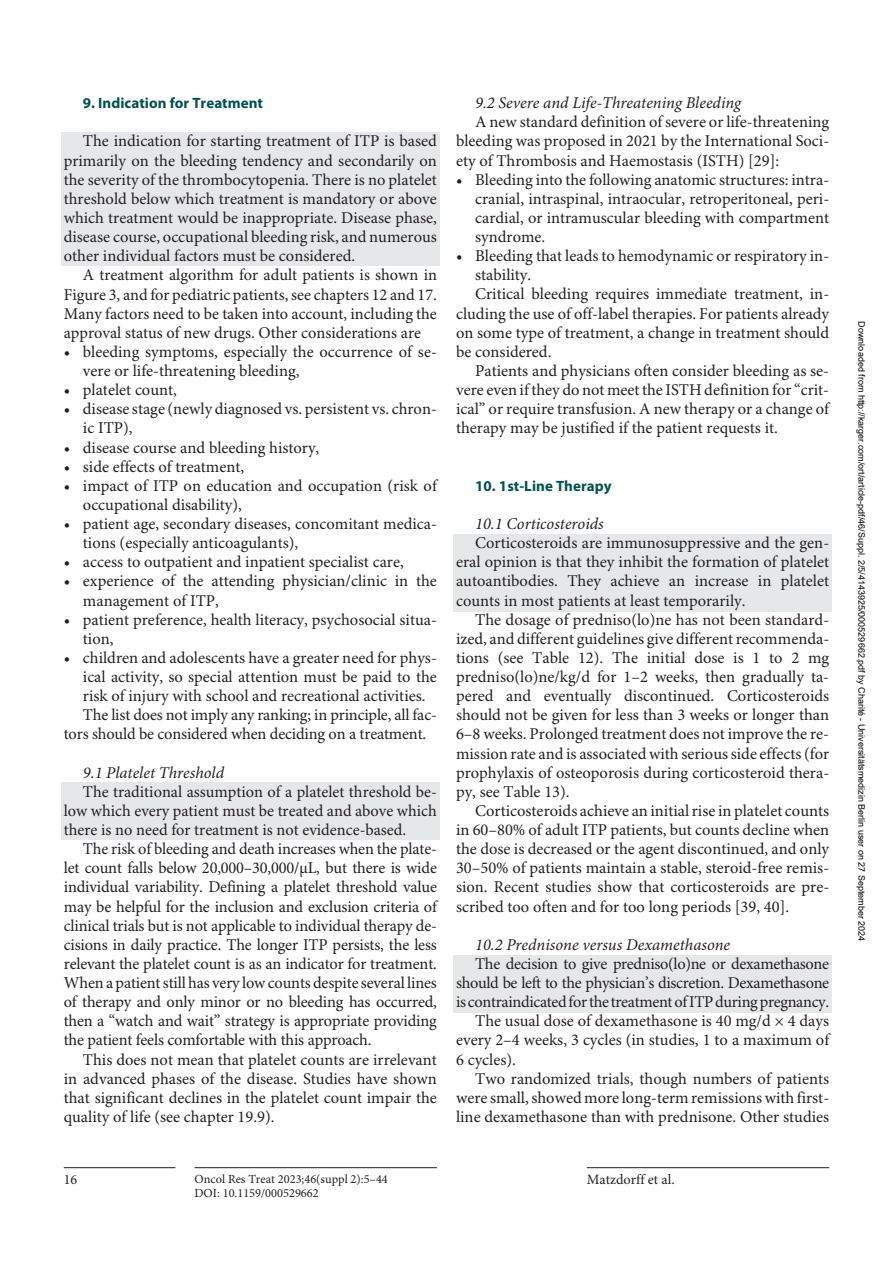
<style>
.page{position:relative;width:893px;height:1263px;background:#fff}
.page>*{position:absolute;margin:0;border:0;box-sizing:border-box;transform-origin:0 0}
.t1{font:16.5px/19px "Minion Pro";color:#231f20;text-align:justify}
.t2{font:16.5px "Minion Pro";letter-spacing:-.02em;color:#231f20}
.t3{font:italic 16.5px "Minion Pro";color:#231f20}
.t4{font:700 15px "Myriad Pro";letter-spacing:.005em;color:#005252}
.t5{font:14.25px "Minion Pro";color:#231f20}
.t6{font:12.3px "Minion Pro";color:#231f20}
.t7{font:9px "Arial";color:#000}
</style>
<div class="page">
<hr style="left:64px;top:1167px;width:111px;height:1px;background:#231f20">
<hr style="left:195px;top:1167px;width:242px;height:1px;background:#231f20">
<hr style="left:587px;top:1167px;width:242px;height:1px;background:#231f20">
<div style="left:453px;top:955px;width:379px;height:58px;background:#e6e7e9"></div>
<div style="left:61px;top:132px;width:378px;height:134px;background:#e6e7e9"></div>
<div style="left:453px;top:534px;width:379px;height:77px;background:#e6e7e9"></div>
<div style="left:61px;top:782px;width:378px;height:58px;background:#e6e7e9"></div>
<p class="t4" style="left:83px;top:95px;width:182px">9. Indication for Treatment</p>
<p class="t1" style="left:64px;top:132px;width:375px;text-indent:19px">The indication for starting treatment of ITP is based primarily on the bleeding tendency and secondarily on the severity of the thrombocytopenia. There is no platelet threshold below which treatment is mandatory or above which treatment would be inappropriate. Disease phase, disease course, occupational bleeding risk, and numerous other individual factors must be considered.</p>
<p class="t1" style="left:64px;top:266px;width:375px;text-indent:19px">A treatment algorithm for adult patients is shown in Figure 3, and for pediatric patients, see chapters 12 and 17.<br>Many factors need to be taken into account, including the approval status of new drugs. Other considerations are</p>
<p class="t1" style="left:83px;top:343px;width:355px;text-indent:-19px">• bleeding symptoms, especially the occurrence of se&shy;vere or life-threatening bleeding,</p>
<p class="t1" style="left:64px;top:381px;width:115px">• platelet count,</p>
<p class="t1" style="left:83px;top:400px;width:355px;text-indent:-19px">• disease stage (newly diagnosed vs. persistent vs. chron&shy;ic ITP),</p>
<p class="t1" style="left:64px;top:438px;width:257px">• disease course and bleeding history,</p>
<p class="t1" style="left:64px;top:457px;width:182px">• side effects of treatment,</p>
<p class="t1" style="left:83px;top:477px;width:355px;text-indent:-19px">• impact of ITP on education and occupation (risk of occupational disability),</p>
<p class="t1" style="left:83px;top:515px;width:356px;text-indent:-19px">• patient age, secondary diseases, concomitant medica&shy;tions (especially anticoagulants),</p>
<p class="t1" style="left:64px;top:553px;width:342px">• access to outpatient and inpatient specialist care,</p>
<p class="t1" style="left:83px;top:572px;width:355px;text-indent:-19px">• experience of the attending physician/clinic in the management of ITP,</p>
<p class="t1" style="left:83px;top:610px;width:355px;text-indent:-19px">• patient preference, health literacy, psychosocial situa&shy;tion,</p>
<p class="t1" style="left:64px;top:649px;width:375px">• children and adolescents have a greater need for phys-</p>
<p class="t1" style="left:83px;top:668px;width:355px">ical activity, so special attention must be paid to the</p>
<p class="t1" style="left:83px;top:687px;width:344px">risk of injury with school and recreational activities.</p>
<p class="t1" style="left:83px;top:706px;width:355px">The list does not imply any ranking; in principle, all fac-</p>
<p class="t1" style="left:64px;top:725px;width:364px">tors should be considered when deciding on a treatment.</p>
<p class="t3" style="left:83px;top:762px;width:143px">9.1 Platelet Threshold</p>
<p class="t1" style="left:64px;top:783px;width:375px;text-indent:19px">The traditional assumption of a platelet threshold be&shy;low which every patient must be treated and above which there is no need for treatment is not evidence-based.</p>
<p class="t1" style="left:64px;top:840px;width:375px;text-indent:19px">The risk of bleeding and death increases when the plate&shy;let count falls below 20,000–30,000/µL, but there is wide individual variability. Defining a platelet threshold value may be helpful for the inclusion and exclusion criteria of clinical trials but is not applicable to individual therapy de&shy;cisions in daily practice. The longer ITP persists, the less relevant the platelet count is as an indicator for treatment.<br>When a patient still has very low counts despite several lines of therapy and only minor or no bleeding has occurred, then a “watch and wait” strategy is appropriate providing the patient feels comfortable with this approach.</p>
<p class="t1" style="left:64px;top:1050px;width:375px;text-indent:19px">This does not mean that platelet counts are irrelevant in advanced phases of the disease. Studies have shown that significant declines in the platelet count impair the quality of life (see chapter 19.9).</p>
<p class="t3" style="left:475px;top:93px;width:267px">9.2 Severe and Life-Threatening Bleeding</p>
<p class="t1" style="left:456px;top:113px;width:375px;text-indent:19px">A new standard definition of severe or life-threatening bleeding was proposed in 2021 by the International Soci&shy;ety of Thrombosis and Haemostasis (ISTH) [29]:</p>
<p class="t1" style="left:475px;top:171px;width:356px;text-indent:-19px">• Bleeding into the following anatomic structures: intra&shy;cranial, intraspinal, intraocular, retroperitoneal, peri&shy;cardial, or intramuscular bleeding with compartment syndrome.</p>
<p class="t1" style="left:456px;top:247px;width:375px">• Bleeding that leads to hemodynamic or respiratory in-</p>
<p class="t1" style="left:475px;top:266px;width:58px">stability.</p>
<p class="t1" style="left:475px;top:285px;width:355px">Critical bleeding requires immediate treatment, in-</p>
<p class="t1" style="left:456px;top:304px;width:375px">cluding the use of off-label therapies. For patients already</p>
<p class="t1" style="left:456px;top:324px;width:375px">on some type of treatment, a change in treatment should</p>
<p class="t1" style="left:456px;top:343px;width:97px">be considered.</p>
<p class="t1" style="left:475px;top:362px;width:355px">Patients and physicians often consider bleeding as se-</p>
<p class="t1" style="left:456px;top:381px;width:375px">vere even if they do not meet the ISTH definition for “crit-</p>
<p class="t1" style="left:456px;top:400px;width:375px">ical” or require transfusion. A new therapy or a change of</p>
<p class="t1" style="left:456px;top:419px;width:323px">therapy may be justified if the patient requests it.</p>
<p class="t4" style="left:475px;top:477px;width:138px">10. 1st-Line Therapy</p>
<p class="t3" style="left:475px;top:514px;width:130px">10.1 Corticosteroids</p>
<p class="t1" style="left:456px;top:534px;width:375px;text-indent:19px">Corticosteroids are immunosuppressive and the gen&shy;eral opinion is that they inhibit the formation of platelet autoantibodies. They achieve an increase in platelet counts in most patients at least temporarily.</p>
<p class="t1" style="left:456px;top:610px;width:375px;text-indent:19px">The dosage of predniso(lo)ne has not been standard&shy;ized, and different guidelines give different recommenda&shy;tions (see Table 12). The initial dose is 1 to 2 mg predniso(lo)ne/kg/d for 1–2 weeks, then gradually ta&shy;pered and eventually discontinued. Corticosteroids should not be given for less than 3 weeks or longer than 6–8 weeks. Prolonged treatment does not improve the re&shy;mission rate and is associated with serious side effects (for prophylaxis of osteoporosis during corticosteroid thera&shy;py, see Table 13).</p>
<p class="t1" style="left:456px;top:802px;width:375px;text-indent:19px">Corticosteroids achieve an initial rise in platelet counts in 60–80% of adult ITP patients, but counts decline when the dose is decreased or the agent discontinued, and only 30–50% of patients maintain a stable, steroid-free remis&shy;sion. Recent studies show that corticosteroids are pre&shy;scribed too often and for too long periods [39, 40].</p>
<p class="t3" style="left:475px;top:935px;width:256px">10.2 Prednisone versus Dexamethasone</p>
<p class="t2" style="left:475px;top:954px;width:355px">The decision to give predniso(lo)ne or dexamethasone</p>
<p class="t2" style="left:456px;top:973px;width:375px">should be left to the physician’s discretion. Dexamethasone</p>
<p class="t2" style="left:456px;top:992px;width:375px">is contraindicated for the treatment of ITP during pregnancy.</p>
<p class="t1" style="left:475px;top:1012px;width:355px">The usual dose of dexamethasone is 40 mg/d × 4 days</p>
<p class="t1" style="left:456px;top:1031px;width:375px">every 2–4 weeks, 3 cycles (in studies, 1 to a maximum of</p>
<p class="t1" style="left:456px;top:1050px;width:61px">6 cycles).</p>
<p class="t1" style="left:475px;top:1069px;width:355px">Two randomized trials, though numbers of patients</p>
<p class="t1" style="left:456px;top:1089px;width:375px">were small, showed more long-term remissions with first-</p>
<p class="t1" style="left:456px;top:1108px;width:375px">line dexamethasone than with prednisone. Other studies</p>
<p class="t5" style="left:64px;top:1171px;width:15px">16</p>
<p class="t6" style="left:195px;top:1172px;width:195px">Oncol Res Treat 2023;46(suppl 2):5–44</p>
<p class="t5" style="left:587px;top:1171px;width:89px">Matzdorff et al.</p>
<p class="t6" style="left:195px;top:1185px;width:126px">DOI: 10.1159/000529662</p>
<p class="t7" style="left:865px;top:321px;width:621px;rotate:90deg">Downloaded from http://karger.com/ort/article-pdf/46/Suppl. 2/5/4143925/000529662.pdf by Charité - Universitätsmedizin Berlin user on 27 September 2024</p>
</div>
